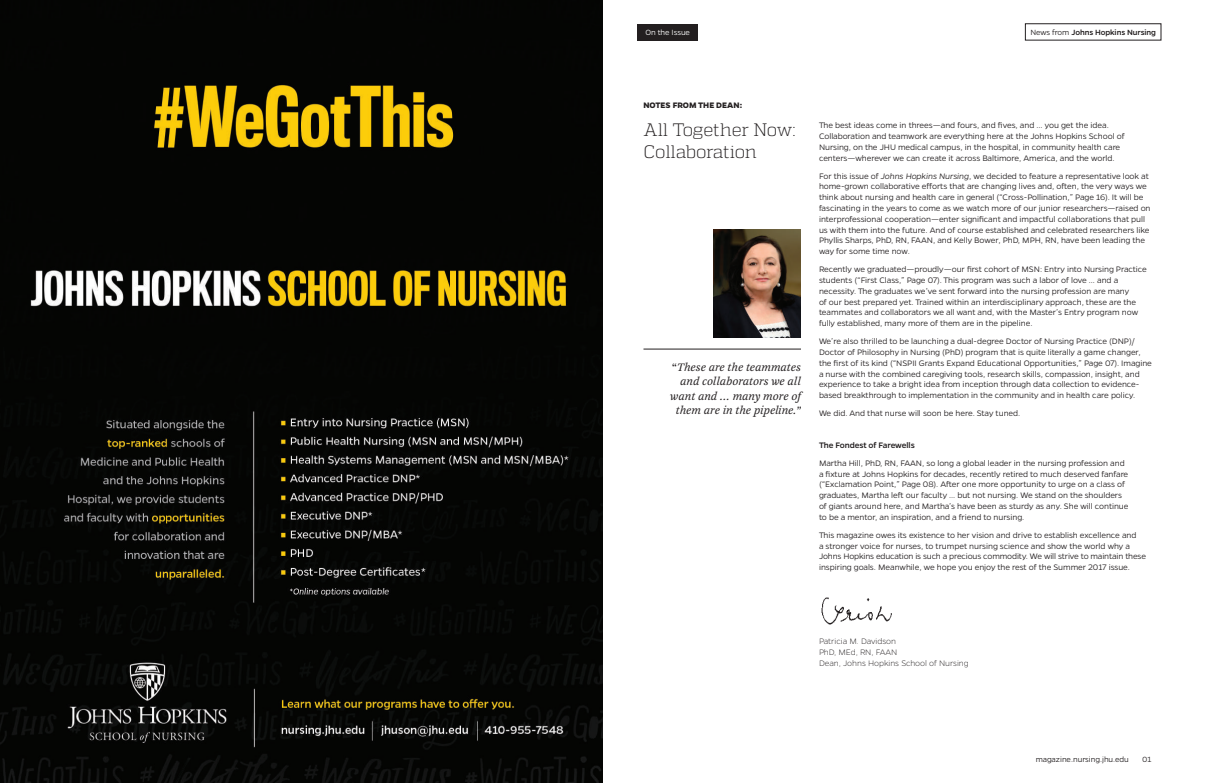
<style>
.page{position:relative;width:1206px;height:783px;background:#fff}
.page>*{position:absolute;margin:0;border:0;box-sizing:border-box;transform-origin:0 0}
.t1{font:300 18px/22px "Quadon";letter-spacing:-.02em;color:#231f20}
.t2{font:italic 12px/14.5px "Arnhem Pro Blond";color:#231f20;text-align:right}
.t3{font:300 9px/10.8px "Gentona";letter-spacing:-.01em;color:#231f20}
.t4{font:200 9px/10.8px "Gentona";letter-spacing:-.005em;color:#231f20}
.t5{font:500 9px "Gentona";letter-spacing:-.01em;color:#231f20}
.t6{font:700 9px "Gentona";letter-spacing:-.005em;color:#231f20}
.t7{font:500 8.5px "Gentona";letter-spacing:-.01em;color:#231f20}
.t8{font:300 8.5px "Gentona";letter-spacing:-.01em;color:#231f20}
.t9{font:300 8.5px "Gentona";letter-spacing:-.01em;color:#fff}
.s1{font-weight:300}
.s2{font-style:italic}
.s3{font-family:"Arnhem Pro";font-style:normal}
</style>
<div class="page">
<div style="left:1025px;top:23px;width:137px;height:18px;border:1px solid #231f20"></div>
<img style="left:821px;top:597px;width:71px;height:28px">
<div style="left:637px;top:24px;width:61px;height:16px;background:#231f20"></div>
<hr style="left:644px;top:349px;width:157px;height:1px;background:#231f20">
<img style="left:713px;top:230px;width:88px;height:108px">
<img style="left:0;top:0;width:603px;height:783px">
<p class="t9" style="left:646px;top:28px;width:46px">On the Issue</p>
<p class="t6" style="left:644px;top:100px;width:100px">NOTES FROM THE DEAN:</p>
<p class="t7" style="left:1030px;top:28px;width:127px"><span class="s1">News from</span> Johns Hopkins Nursing</p>
<h1 class="t1" style="left:644px;top:118px;width:154px">All Together Now:<br>Collaboration</h1>
<p class="t3" style="left:819px;top:120px;width:307px">The best ideas come in threes—and fours, and fives, and … you get the idea.<br>Collaboration and teamwork are everything here at the Johns Hopkins School of Nursing, on the JHU medical campus, in the hospital, in community health care centers—wherever we can create it across Baltimore, America, and the world.</p>
<p class="t3" style="left:819px;top:170px;width:333px">For this issue of <span class="s2">Johns Hopkins Nursing</span>, we decided to feature a representative look at home-grown collaborative efforts that are changing lives and, often, the very ways we think about nursing and health care in general (“Cross-Pollination,” Page 16). It will be fascinating in the years to come as we watch more of our junior researchers—raised on interprofessional cooperation—enter significant and impactful collaborations that pull us with them into the future. And of course established and celebrated researchers like Phyllis Sharps, PhD, RN, FAAN, and Kelly Bower, PhD, MPH, RN, have been leading the way for some time now.</p>
<p class="t3" style="left:819px;top:264px;width:329px">Recently we graduated—proudly—our first cohort of MSN: Entry into Nursing Practice students (“First Class,” Page 07). This program was such a labor of love … and a necessity. The graduates we’ve sent forward into the nursing profession are many<br>of our best prepared yet. Trained within an interdisciplinary approach, these are the teammates and collaborators we all want and, with the Master’s Entry program now fully established, many more of them are in the pipeline.</p>
<p class="t3" style="left:819px;top:336px;width:334px">We’re also thrilled to be launching a dual-degree Doctor of Nursing Practice (DNP)/ Doctor of Philosophy in Nursing (PhD) program that is quite literally a game changer, the first of its kind (“NSPII Grants Expand Educational Opportunities,” Page 07). Imagine a nurse with the combined caregiving tools, research skills, compassion, insight, and experience to take a bright idea from inception through data collection to evidence&shy;based breakthrough to implementation in the community and in health care policy.</p>
<p class="t3" style="left:819px;top:408px;width:203px">We did. And that nurse will soon be here. Stay tuned.</p>
<p class="t5" style="left:819px;top:440px;width:97px">The Fondest of Farewells</p>
<p class="t3" style="left:819px;top:457px;width:311px">Martha Hill, PhD, RN, FAAN, so long a global leader in the nursing profession and a fixture at Johns Hopkins for decades, recently retired to much deserved fanfare (“Exclamation Point,” Page 08). After one more opportunity to urge on a class of graduates, Martha left our faculty … but not nursing. We stand on the shoulders of giants around here, and Martha’s have been as sturdy as any. She will continue to be a mentor, an inspiration, and a friend to nursing.</p>
<p class="t3" style="left:819px;top:529px;width:329px">This magazine owes its existence to her vision and drive to establish excellence and<br>a stronger voice for nurses, to trumpet nursing science and show the world why a Johns Hopkins education is such a precious commodity. We will strive to maintain these inspiring goals. Meanwhile, we hope you enjoy the rest of the Summer 2017 issue.</p>
<h2 class="t2" style="left:670px;top:360px;width:132px"><span class="s3">“</span>These are the teammates and collaborators we all want and ... many more of them are in the pipeline.”</h2>
<p class="t4" style="left:819px;top:636px;width:151px">Patricia M. Davidson<br>PhD, MEd, RN, FAAN<br>Dean, Johns Hopkins School of Nursing</p>
<p class="t8" style="left:1036px;top:755px;width:95px">magazine.nursing.jhu.edu</p>
<p class="t8" style="left:1143px;top:755px;width:11px">01</p>
</div>
